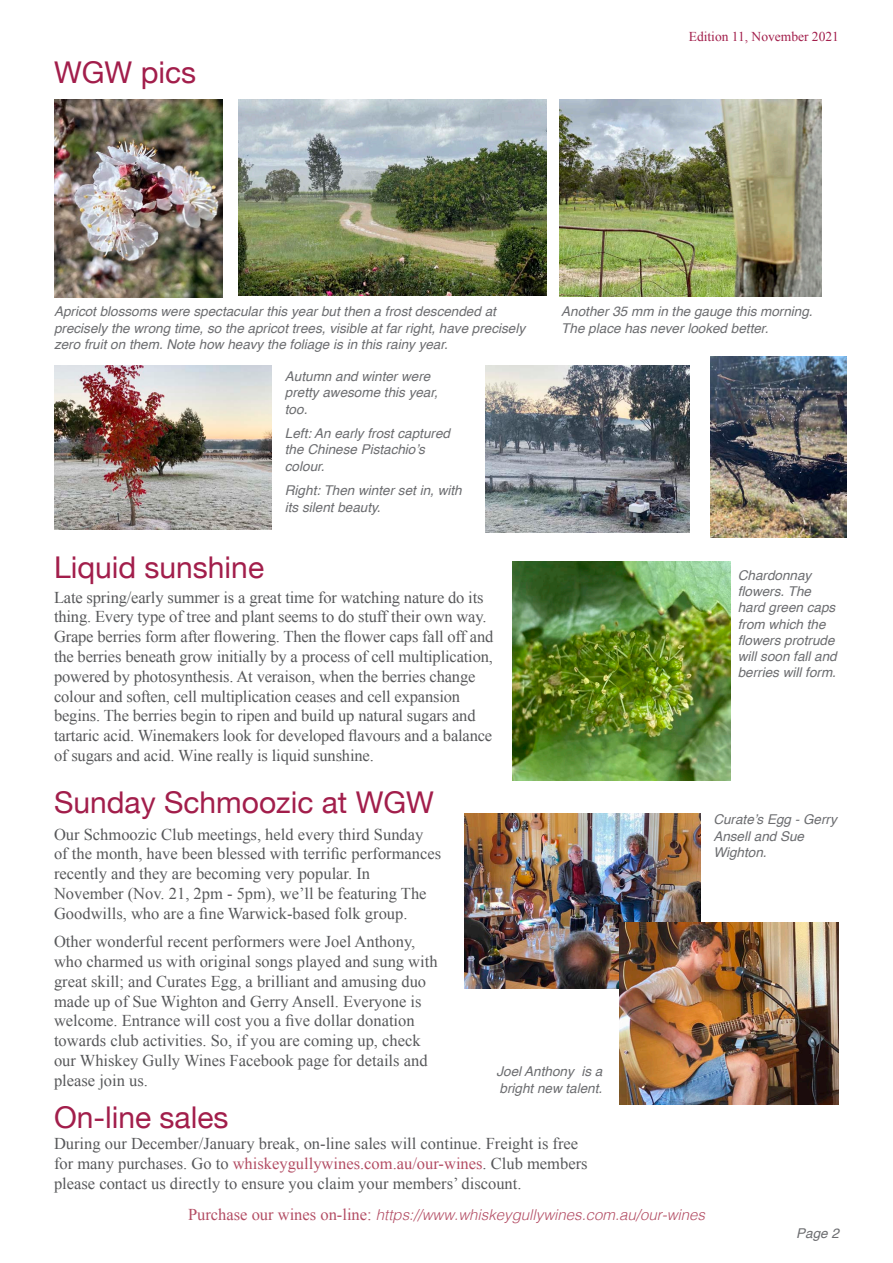
<style>
.page{position:relative;width:893px;height:1263px;background:#fff}
.page>*{position:absolute;margin:0;border:0;box-sizing:border-box;transform-origin:0 0}
.Advert_Header{font:30px "Helvetica Neue";color:#a21e4b}
.Body_Text{font:16.5px/19.8px "Times New Roman";color:#57585a}
.Body_Text-2{font:italic 300 15px "Helvetica";color:#b34d64}
.Picture_Caption{font:italic 13.5px/16.2px "Helvetica";color:#6c6d70}
.t1{font:13.5px "Times New Roman";color:#a21e4b}
.s1{color:#b34d64}
.s2{font-family:"Times New Roman";font-weight:400;font-style:normal;font-size:16.5px}
</style>
<div class="page">
<img style="left:54px;top:100px;width:168px;height:197px">
<img style="left:238px;top:100px;width:309px;height:196px">
<img style="left:559px;top:100px;width:262px;height:197px">
<img style="left:512px;top:562px;width:219px;height:218px">
<img style="left:465px;top:813px;width:236px;height:176px">
<img style="left:619px;top:923px;width:220px;height:181px">
<img style="left:710px;top:356px;width:136px;height:182px">
<img style="left:54px;top:366px;width:218px;height:163px">
<img style="left:486px;top:366px;width:204px;height:166px">
<p class="Advert_Header" style="left:54px;top:50px;width:144px">WGW pics</p>
<p class="t1" style="left:689px;top:28px;width:152px">Edition 11, November 2021</p>
<p class="Picture_Caption" style="left:54px;top:304px;width:473px">Apricot blossoms were spectacular this year but then a frost descended at precisely the wrong time, so the apricot trees, visible at far right, have precisely zero fruit on them. Note how heavy the foliage is in this rainy year.</p>
<p class="Picture_Caption" style="left:561px;top:304px;width:253px">Another 35 mm in the gauge this morning.<br>The place has never looked better.</p>
<p class="Advert_Header" style="left:54px;top:546px;width:212px">Liquid sunshine</p>
<p class="Picture_Caption" style="left:285px;top:369px;width:155px">Autumn and winter were pretty awesome this year, too.</p>
<p class="Picture_Caption" style="left:285px;top:426px;width:167px">Left: An early frost captured the Chinese Pistachio’s colour.</p>
<p class="Picture_Caption" style="left:285px;top:483px;width:178px">Right: Then winter set in, with its silent beauty.</p>
<p class="Body_Text" style="left:54px;top:587px;width:441px">Late spring/early summer is a great time for watching nature do its thing. Every type of tree and plant seems to do stuff their own way.<br>Grape berries form after flowering. Then the flower caps fall off and the berries beneath grow initially by a process of cell multiplication, powered by photosynthesis. At veraison, when the berries change colour and soften, cell multiplication ceases and cell expansion begins. The berries begin to ripen and build up natural sugars and tartaric acid. Winemakers look for developed flavours and a balance of sugars and acid. Wine really is liquid sunshine.</p>
<p class="Advert_Header" style="left:54px;top:781px;width:382px">Sunday Schmoozic at WGW</p>
<p class="Body_Text" style="left:54px;top:824px;width:389px">Our Schmoozic Club meetings, held every third Sunday of the month, have been blessed with terrific performances recently and they are becoming very popular. In November (Nov. 21, 2pm - 5pm), we’ll be featuring The Goodwills, who are a fine Warwick-based folk group.</p>
<p class="Body_Text" style="left:54px;top:931px;width:385px">Other wonderful recent performers were Joel Anthony, who charmed us with original songs played and sung with great skill; and Curates Egg, a brilliant and amusing duo made up of Sue Wighton and Gerry Ansell. Everyone is welcome. Entrance will cost you a five dollar donation towards club activities. So, if you are coming up, check our Whiskey Gully Wines Facebook page for details and please join us.</p>
<p class="Picture_Caption" style="left:496px;top:1064px;width:107px">Joel Anthony is a bright new talent.</p>
<p class="Advert_Header" style="left:54px;top:1096px;width:176px">On-line sales</p>
<p class="Body_Text" style="left:54px;top:1133px;width:535px">During our December/January break, on-line sales will continue. Freight is free for many purchases. Go to <span class="s1">whiskeygullywines.com.au/our-wines</span>. Club members please contact us directly to ensure you claim your members’ discount.</p>
<p class="Picture_Caption" style="left:738px;top:567px;width:101px">Chardonnay flowers. The hard green caps from which the flowers protrude will soon fall and berries will form.</p>
<p class="Picture_Caption" style="left:713px;top:812px;width:125px">Curate’s Egg - Gerry<br>Ansell and Sue<br>Wighton.</p>
<p class="Body_Text-2" style="left:188px;top:1202px;width:519px"><span class="s2">Purchase our wines on-line:</span> https://www.whiskeygullywines.com.au/our-wines</p>
<p class="Picture_Caption" style="left:796px;top:1226px;width:44px">Page 2</p>
</div>
